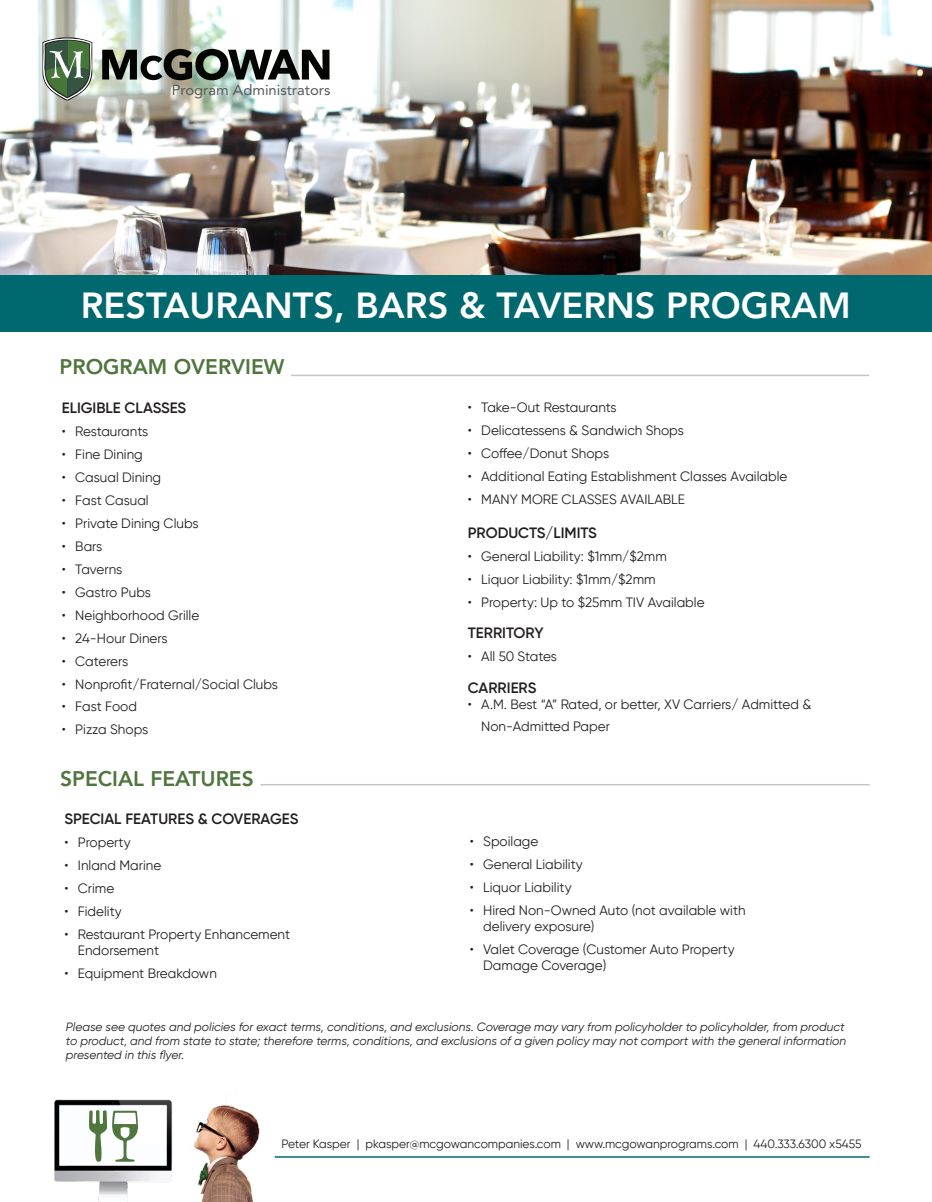
<style>
.page{position:relative;width:932px;height:1202px;background:#fff}
.page>*{position:absolute;margin:0;border:0;box-sizing:border-box;transform-origin:0 0}
.t1{font:800 36px "Avenir LT Std";color:#fff}
.t2{font:800 21px "Avenir LT Std";color:#4e763d}
.t3{font:600 15px "Gilroy";color:#231f20}
.t4{font:14.55px "Avenir LT Std";color:#57585a}
.t5{font:13.5px/16.2px "Gilroy";color:#231f20}
.t6{font:13.5px "Gilroy";letter-spacing:-.02em;color:#231f20}
.t7{font:italic 12px/14.4px "Gilroy";color:#231f20}
.t8{font:12px "Gilroy";color:#231f20}
</style>
<div class="page">
<img style="left:0;top:0;width:932px;height:275px">
<hr style="left:275px;top:1156px;width:594px;height:1px;background:#006970">
<img style="left:54px;top:1099px;width:248px;height:103px">
<svg style="left:102px;top:49px;width:227px;height:31px;background:#646863"></svg>
<svg style="left:43px;top:37px;width:50px;height:64px;background:#768c76"></svg>
<div style="left:0;top:275px;width:932px;height:56px;background:#006970"></div>
<hr style="left:291px;top:375px;width:578px;height:1px;background:#231f20">
<hr style="left:260px;top:784px;width:609px;height:1px;background:#231f20">
<svg style="left:89px;top:1110px;width:49px;height:52px"></svg>
<p class="t4" style="left:172px;top:82px;width:160px">Program Administrators</p>
<p class="t1" style="left:81px;top:284px;width:771px">RESTAURANTS, BARS &amp; TAVERNS PROGRAM</p>
<p class="t2" style="left:60px;top:354px;width:226px">PROGRAM OVERVIEW</p>
<p class="t3" style="left:62px;top:398px;width:126px">ELIGIBLE CLASSES</p>
<p class="t6" style="left:62px;top:423px;width:88px">• Restaurants</p>
<p class="t5" style="left:62px;top:446px;width:82px">• Fine Dining</p>
<p class="t5" style="left:62px;top:469px;width:101px">• Casual Dining</p>
<p class="t5" style="left:62px;top:492px;width:88px">• Fast Casual</p>
<p class="t5" style="left:62px;top:515px;width:138px">• Private Dining Clubs</p>
<p class="t5" style="left:62px;top:538px;width:42px">• Bars</p>
<p class="t5" style="left:62px;top:561px;width:62px">• Taverns</p>
<p class="t5" style="left:62px;top:583px;width:91px">• Gastro Pubs</p>
<p class="t5" style="left:62px;top:606px;width:139px">• Neighborhood Grille</p>
<p class="t5" style="left:62px;top:629px;width:107px">• 24-Hour Diners</p>
<p class="t5" style="left:62px;top:652px;width:68px">• Caterers</p>
<p class="t5" style="left:62px;top:675px;width:218px">• Nonprofit/Fraternal/Social Clubs</p>
<p class="t5" style="left:62px;top:698px;width:77px">• Fast Food</p>
<p class="t5" style="left:62px;top:721px;width:88px">• Pizza Shops</p>
<p class="t2" style="left:60px;top:765px;width:195px">SPECIAL FEATURES</p>
<p class="t3" style="left:64px;top:809px;width:236px">SPECIAL FEATURES &amp; COVERAGES</p>
<p class="t5" style="left:64px;top:834px;width:68px">• Property</p>
<p class="t5" style="left:64px;top:857px;width:98px">• Inland Marine</p>
<p class="t5" style="left:64px;top:880px;width:51px">• Crime</p>
<p class="t5" style="left:64px;top:903px;width:59px">• Fidelity</p>
<p class="t5" style="left:78px;top:926px;width:214px;text-indent:-14px">• Restaurant Property Enhancement<br>Endorsement</p>
<p class="t5" style="left:64px;top:965px;width:154px">• Equipment Breakdown</p>
<p class="t6" style="left:468px;top:399px;width:150px">• Take-Out Restaurants</p>
<p class="t5" style="left:468px;top:422px;width:217px">• Delicatessens &amp; Sandwich Shops</p>
<p class="t5" style="left:468px;top:445px;width:143px">• Coffee/Donut Shops</p>
<p class="t5" style="left:468px;top:468px;width:321px">• Additional Eating Establishment Classes Available</p>
<p class="t5" style="left:468px;top:491px;width:219px">• MANY MORE CLASSES AVAILABLE</p>
<p class="t3" style="left:468px;top:523px;width:131px">PRODUCTS/LIMITS</p>
<p class="t5" style="left:468px;top:548px;width:200px">• General Liability: $1mm/$2mm</p>
<p class="t5" style="left:468px;top:571px;width:189px">• Liquor Liability: $1mm/$2mm</p>
<p class="t5" style="left:468px;top:594px;width:238px">• Property: Up to $25mm TIV Available</p>
<p class="t3" style="left:468px;top:623px;width:77px">TERRITORY</p>
<p class="t5" style="left:468px;top:648px;width:91px">• All 50 States</p>
<p class="t3" style="left:468px;top:678px;width:70px">CARRIERS</p>
<p class="t5" style="left:481px;top:693px;width:331px;line-height:21.6px;text-indent:-14px">• A.M. Best “A” Rated, or better, XV Carriers/ Admitted &amp;<br>Non-Admitted Paper</p>
<p class="t5" style="left:469px;top:833px;width:70px">• Spoilage</p>
<p class="t5" style="left:469px;top:856px;width:115px">• General Liability</p>
<p class="t5" style="left:469px;top:879px;width:103px">• Liquor Liability</p>
<p class="t5" style="left:483px;top:902px;width:264px;text-indent:-14px">• Hired Non-Owned Auto (not available with delivery exposure)</p>
<p class="t5" style="left:483px;top:941px;width:253px;text-indent:-14px">• Valet Coverage (Customer Auto Property<br>Damage Coverage)</p>
<p class="t7" style="left:66px;top:1019px;width:781px">Please see quotes and policies for exact terms, conditions, and exclusions. Coverage may vary from policyholder to policyholder, from product to product, and from state to state; therefore terms, conditions, and exclusions of a given policy may not comport with the general information presented in this flyer.</p>
<p class="t8" style="left:281px;top:1136px;width:581px">Peter Kasper | pkasper@mcgowancompanies.com | www.mcgowanprograms.com | 440.333.6300 x5455</p>
</div>
